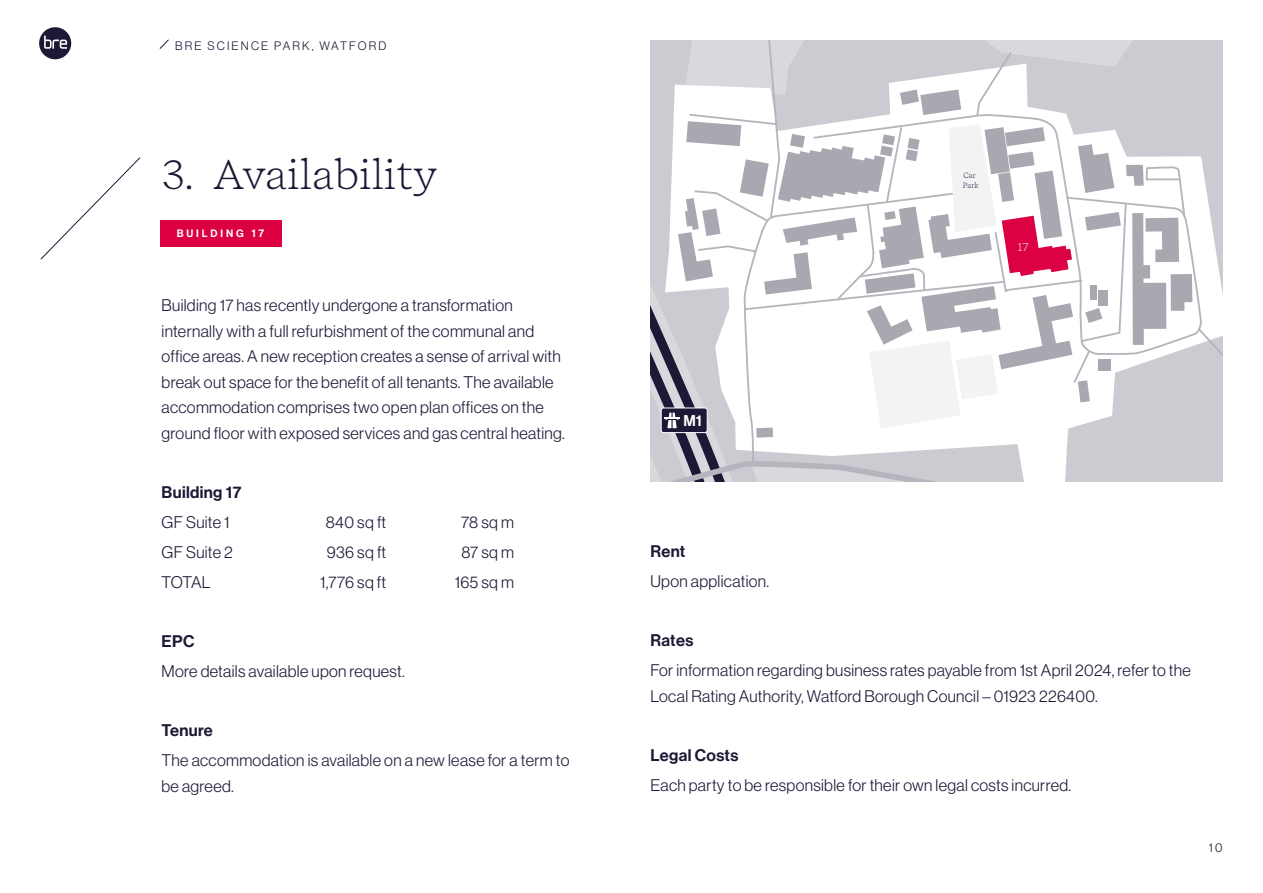
<style>
.page{position:relative;width:1263px;height:893px;background:#fff}
.page>*{position:absolute;margin:0;border:0;box-sizing:border-box;transform-origin:0 0}
.t1{font:300 42px "Recife Text";color:#1e1836}
.t2{font:16.5px/25.5px "N Haas Grotesk DS Pro 45 Lt";letter-spacing:.02em;color:#1e1836}
.t3{font:16.5px "N Haas Grotesk DS Pro 65 Md";letter-spacing:.02em;color:#1e1836}
.t4{font:15.3px "N Haas Grotesk DS Pro 65 Md";color:#fff}
.t5{font:12px "N Haas Grotesk DS Pro 45 Lt";letter-spacing:.175em;color:#1e1836}
.t6{font:300 11.55px "Recife Text";color:#fff}
.t7{font:10.5px "N Haas Grotesk DS Pro 65 Md";letter-spacing:.275em;color:#fff}
.t8{font:300 7.65px/9.9px "Recife Text";color:#1e1836}
</style>
<div class="page">
<svg style="left:39px;top:27px;width:32px;height:32px"></svg>
<svg style="left:159px;top:39px;width:10px;height:10px"></svg>
<svg style="left:650px;top:40px;width:573px;height:442px"></svg>
<svg style="left:40px;top:157px;width:101px;height:103px"></svg>
<div style="left:160px;top:220px;width:121px;height:27px;background:#dc0043"></div>
<p class="t5" style="left:175px;top:39px;width:212px">BRE SCIENCE PARK, WATFORD</p>
<h1 class="t1" style="left:162px;top:144px;width:278px">3. Availability</h1>
<p class="t7" style="left:177px;top:227px;width:89px">BUILDING 17</p>
<p class="t2" style="left:162px;top:293px;width:405px">Building 17 has recently undergone a transformation internally with a full refurbishment of the communal and office areas. A new reception creates a sense of arrival with break out space for the benefit of all tenants. The available accommodation comprises two open plan offices on the ground floor with exposed services and gas central heating.</p>
<p class="t3" style="left:162px;top:483px;width:81px">Building 17</p>
<p class="t2" style="left:162px;top:510px;width:70px">GF Suite 1</p>
<p class="t2" style="left:326px;top:510px;width:62px">840 sq ft</p>
<p class="t2" style="left:461px;top:510px;width:54px">78 sq m</p>
<p class="t2" style="left:162px;top:539px;width:73px">GF Suite 2</p>
<p class="t2" style="left:327px;top:539px;width:61px">936 sq ft</p>
<p class="t2" style="left:461px;top:539px;width:54px">87 sq m</p>
<p class="t2" style="left:162px;top:569px;width:51px">TOTAL</p>
<p class="t2" style="left:320px;top:569px;width:68px">1,776 sq ft</p>
<p class="t2" style="left:455px;top:569px;width:61px">165 sq m</p>
<p class="t3" style="left:162px;top:632px;width:34px">EPC</p>
<p class="t2" style="left:162px;top:658px;width:245px">More details available upon request.</p>
<p class="t3" style="left:162px;top:721px;width:53px">Tenure</p>
<p class="t2" style="left:162px;top:748px;width:409px">The accommodation is available on a new lease for a term to be agreed.</p>
<p class="t8" style="left:963px;top:170px;width:18px">Car<br>Park</p>
<p class="t6" style="left:1017px;top:239px;width:13px">17</p>
<p class="t4" style="left:683px;top:412px;width:20px">M1</p>
<p class="t3" style="left:650px;top:542px;width:36px">Rent</p>
<p class="t2" style="left:650px;top:568px;width:120px">Upon application.</p>
<p class="t3" style="left:650px;top:631px;width:44px">Rates</p>
<p class="t2" style="left:650px;top:658px;width:542px">For information regarding business rates payable from 1st April 2024, refer to the<br>Local Rating Authority, Watford Borough Council – 01923 226400.</p>
<p class="t3" style="left:650px;top:746px;width:89px">Legal Costs</p>
<p class="t2" style="left:650px;top:772px;width:422px">Each party to be responsible for their own legal costs incurred.</p>
<p class="t5" style="left:1209px;top:841px;width:15px">10</p>
</div>
